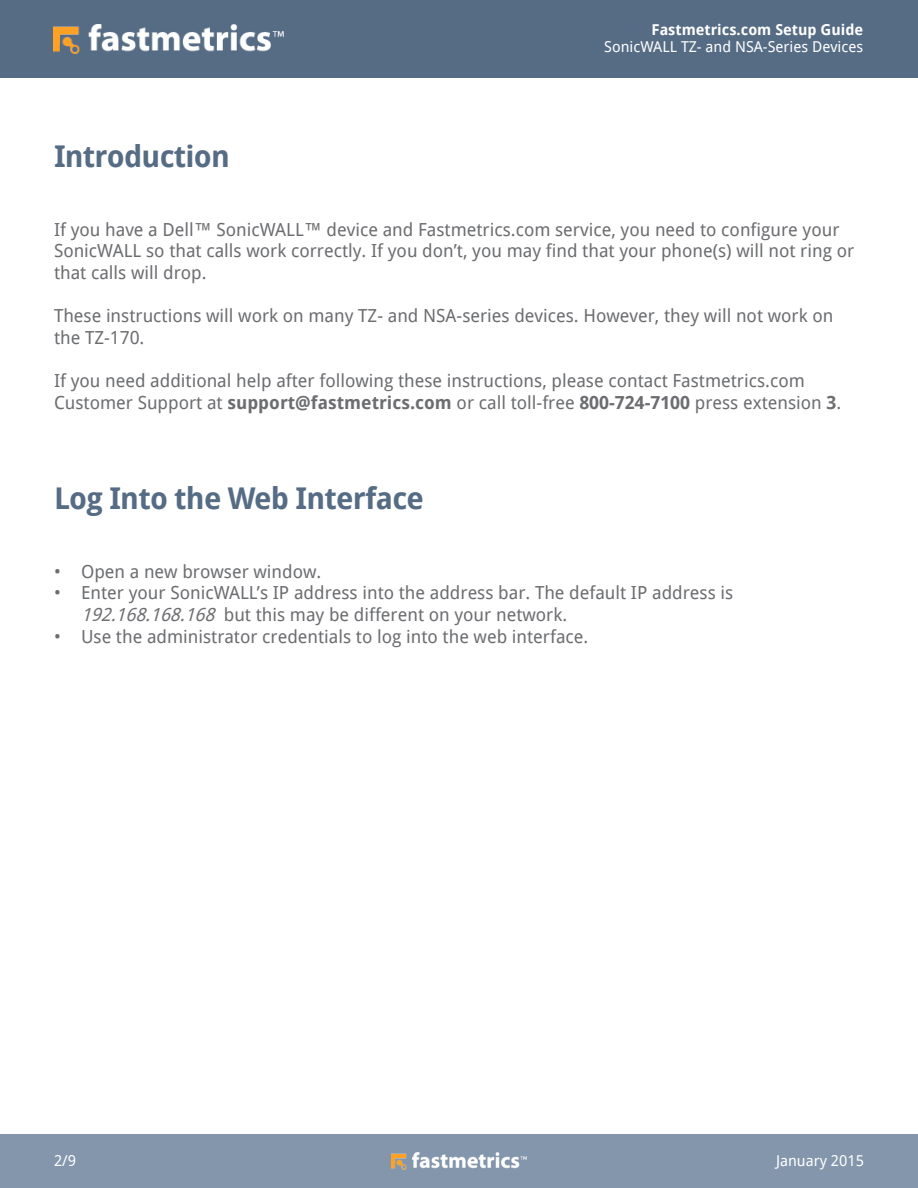
<style>
.page{position:relative;width:918px;height:1188px;background:#fff}
.page>*{position:absolute;margin:0;border:0;box-sizing:border-box;transform-origin:0 0}
.t1{font:700 30px "Droid Sans";letter-spacing:-.025em;color:#566c85}
.t2{font:18px/21.6px "Droid Sans";color:#6c6d70}
.t3{font:15px "Droid Sans";color:#fff}
.t4{font:700 15px "Droid Sans";color:#fff}
.s1{font-family:"Arial"}
.s2{font-weight:700}
.s3{font-style:italic}
</style>
<div class="page">
<div style="left:0;top:0;width:918px;height:78px;background:#566c85"></div>
<img style="left:53px;top:24px;width:231px;height:30px">
<div style="left:0;top:1134px;width:918px;height:54px;background:#8396ac"></div>
<img style="left:391px;top:1152px;width:136px;height:18px">
<p class="t1" style="left:54px;top:139px;width:178px">Introduction</p>
<p class="t4" style="left:651px;top:21px;width:213px">Fastmetrics.com Setup Guide</p>
<p class="t3" style="left:604px;top:38px;width:261px">SonicWALL TZ- and NSA-Series Devices</p>
<p class="t2" style="left:54px;top:219px;width:802px">If you have a Dell<span class="s1">™</span> SonicWALL<span class="s1">™</span> device and Fastmetrics.com service, you need to configure your<br>SonicWALL so that calls work correctly. If you don’t, you may find that your phone(s) will not ring or that calls will drop.</p>
<p class="t2" style="left:54px;top:305px;width:781px">These instructions will work on many TZ- and NSA-series devices. However, they will not work on the TZ-170.</p>
<p class="t2" style="left:54px;top:370px;width:789px">If you need additional help after following these instructions, please contact Fastmetrics.com<br>Customer Support at <span class="s2">support@fastmetrics.com</span> or call toll-free <span class="s2">800-724-7100</span> press extension <span class="s2">3</span>.</p>
<p class="t1" style="left:54px;top:481px;width:372px">Log Into the Web Interface</p>
<p class="t2" style="left:54px;top:561px;width:269px">• Open a new browser window.</p>
<p class="t2" style="left:81px;top:582px;width:654px;text-indent:-27px">• Enter your SonicWALL’s IP address into the address bar. The default IP address is<br><span class="s3">192.168.168.168</span> but this may be different on your network.</p>
<p class="t2" style="left:54px;top:626px;width:536px">• Use the administrator credentials to log into the web interface.</p>
<p class="t3" style="left:54px;top:1152px;width:24px">2/9</p>
<p class="t3" style="left:776px;top:1152px;width:89px">January 2015</p>
</div>
